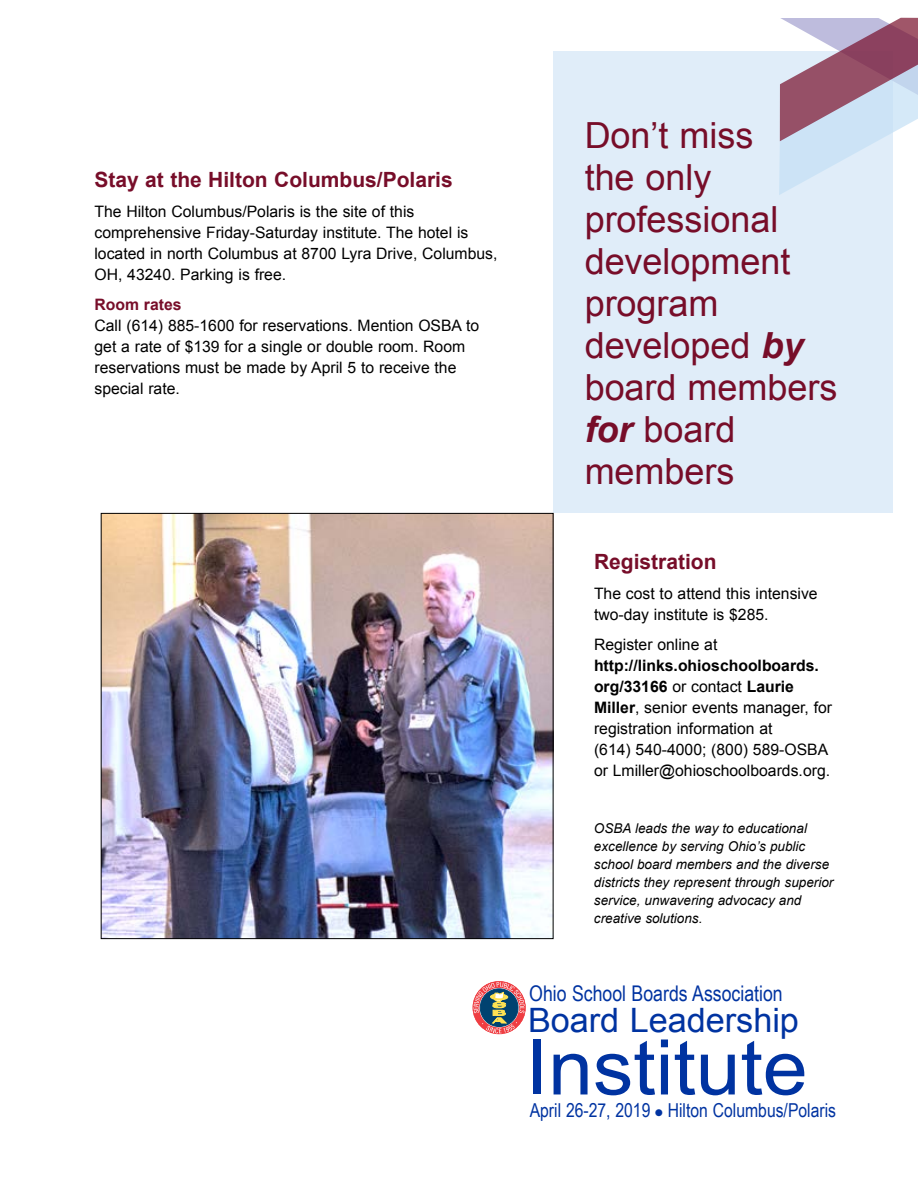
<style>
.page{position:relative;width:918px;height:1188px;background:#fff}
.page>*{position:absolute;margin:0;border:0;box-sizing:border-box;transform-origin:0 0}
.t1{font:76.8px "Arial";color:#0033a1;scale:1.05 1}
.t2{font:36px/42px "Arial";color:#770d29}
.t3{font:33.6px "Arial";color:#0033a1}
.t4{font:21.6px "Arial Narrow";color:#0033a1}
.t5{font:700 21px "Arial";color:#770d29}
.t6{font:19.2px "Arial Narrow";color:#0033a1}
.t7{font:15.75px/21px "Arial";color:#000}
.t8{font:700 15.75px "Arial";color:#770d29}
.t9{font:italic 13.5px/18px "Arial";color:#000}
.s1{font-weight:700;font-style:italic}
.s2{font-weight:700}
</style>
<div class="page">
<div style="left:554px;top:51px;width:339px;height:462px;background:#e0edf9"></div>
<svg style="left:474px;top:982px;width:51px;height:52px"></svg>
<svg style="left:779px;top:17px;width:139px;height:178px"></svg>
<img style="left:103px;top:515px;width:449px;height:422px">
<h3 class="t5" style="left:94px;top:165px;width:360px">Stay at the Hilton Columbus/Polaris</h3>
<p class="t7" style="left:94px;top:201px;width:404px">The Hilton Columbus/Polaris is the site of this comprehensive Friday-Saturday institute. The hotel is located in north Columbus at 8700 Lyra Drive, Columbus, OH, 43240. Parking is free.</p>
<p class="t8" style="left:94px;top:294px;width:89px">Room rates</p>
<p class="t7" style="left:94px;top:315px;width:386px">Call (614) 885-1600 for reservations. Mention OSBA to get a rate of $139 for a single or double room. Room reservations must be made by April 5 to receive the special rate.</p>
<h2 class="t2" style="left:585px;top:114px;width:254px">Don’t miss<br>the only professional development program developed <span class="s1">by </span>board members <span class="s1">for</span> board members</h2>
<h3 class="t5" style="left:594px;top:547px;width:124px">Registration</h3>
<p class="t7" style="left:594px;top:583px;width:225px">The cost to attend this intensive two-day institute is $285.</p>
<p class="t7" style="left:594px;top:634px;width:125px">Register online at</p>
<p class="t7" style="left:594px;top:655px;width:240px"><span class="s2">http://links.ohioschoolboards. org/33166</span> or contact <span class="s2">Laurie<br>Miller</span>, senior events manager, for registration information at<br>(614) 540-4000; (800) 589-OSBA or Lmiller@ohioschoolboards.org.</p>
<p class="t9" style="left:594px;top:819px;width:241px">OSBA leads the way to educational excellence by serving Ohio’s public school board members and the diverse districts they represent through superior service, unwavering advocacy and creative solutions.</p>
<h3 class="t4" style="left:529px;top:977px;width:255px">Ohio School Boards Association</h3>
<h3 class="t3" style="left:528px;top:998px;width:272px">Board Leadership</h3>
<h1 class="t1" style="left:526px;top:1017px;width:270px">Institute</h1>
<p class="t6" style="left:530px;top:1097px;width:308px">April 26-27, 2019 ● Hilton Columbus/Polaris</p>
</div>
